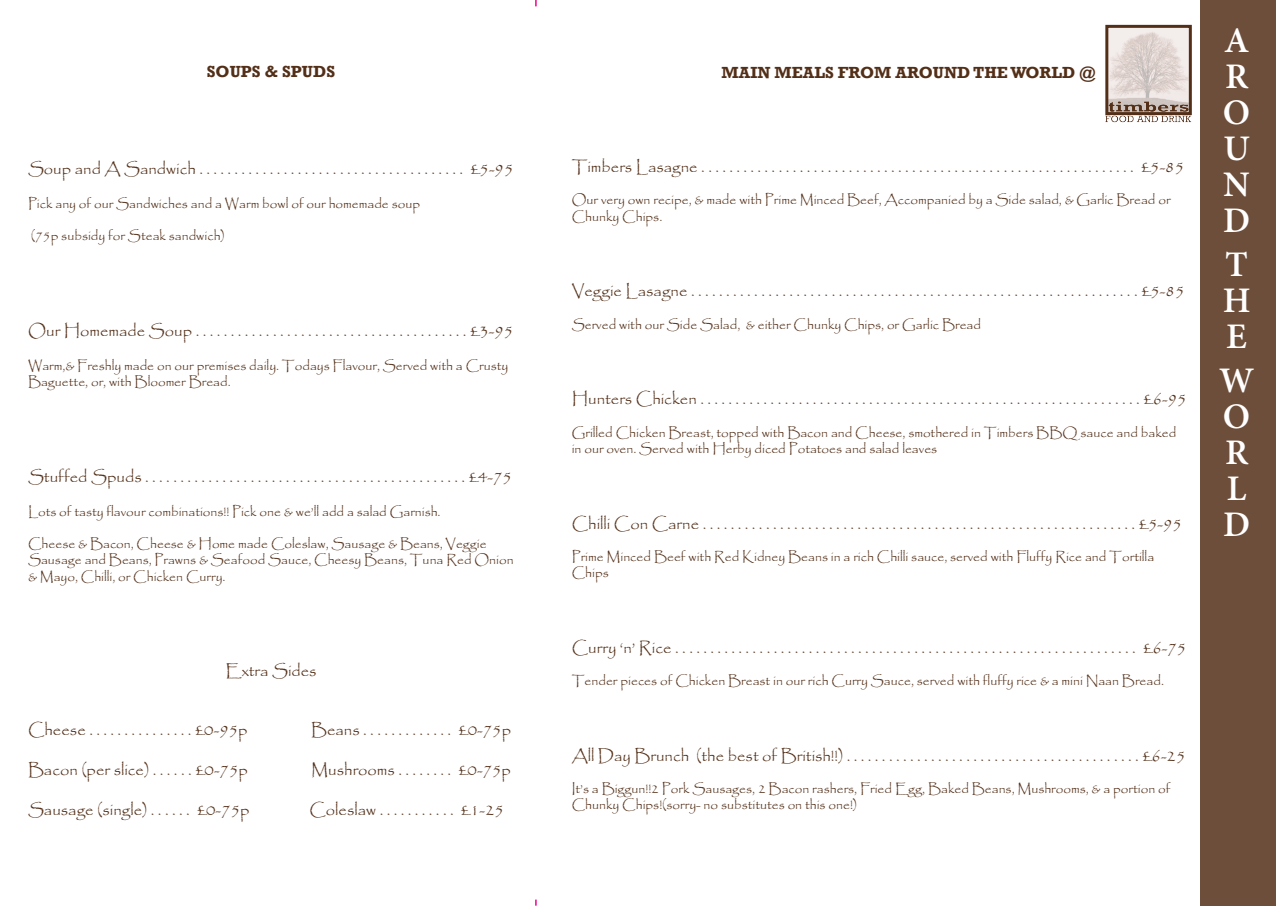
<style>
.page{position:relative;width:1276px;height:906px;background:#fff}
.page>*{position:absolute;margin:0;border:0;box-sizing:border-box;transform-origin:0 0}
.t1{font:600 36px/36px "Minion Pro";color:#fff;text-align:justify}
.t2{font:16.5px "Papyrus";color:#532f18}
.t3{font:700 16.5px "Rockwell";color:#532f18}
.t4{font:13.5px/16.2px "Papyrus";color:#532f18}
</style>
<div class="page">
<div style="left:1200px;top:0;width:76px;height:906px;background:#6d4e3b"></div>
<img style="left:1109px;top:29px;width:78px;height:70px">
<div style="left:1105px;top:25px;width:86px;height:90px;border:3px solid #532f18"></div>
<img style="left:1108px;top:99px;width:84px;height:16px">
<img style="left:1106px;top:115px;width:86px;height:8px">
<p class="t3" style="left:207px;top:62px;width:130px">SOUPS &amp; SPUDS</p>
<p class="t2" style="left:28px;top:158px;width:487px">Soup and A Sandwich . . . . . . . . . . . . . . . . . . . . . . . . . . . . . . . . . . . . . . £5-95</p>
<p class="t4" style="left:28px;top:195px;width:394px">Pick any of our Sandwiches and a Warm bowl of our homemade soup</p>
<p class="t4" style="left:31px;top:227px;width:195px">(75p subsidy for Steak sandwich)</p>
<p class="t2" style="left:28px;top:320px;width:487px">Our Homemade Soup . . . . . . . . . . . . . . . . . . . . . . . . . . . . . . . . . . . . . . . £3-95</p>
<p class="t4" style="left:28px;top:357px;width:482px">Warm,&amp; Freshly made on our premises daily. Todays Flavour, Served with a Crusty<br>Baguette, or, with Bloomer Bread.</p>
<p class="t2" style="left:28px;top:466px;width:485px">Stuffed Spuds . . . . . . . . . . . . . . . . . . . . . . . . . . . . . . . . . . . . . . . . . . . . . . £4-75</p>
<p class="t4" style="left:28px;top:503px;width:414px">Lots of tasty flavour combinations!! Pick one &amp; we’ll add a salad Garnish.</p>
<p class="t4" style="left:28px;top:535px;width:487px">Cheese &amp; Bacon, Cheese &amp; Home made Coleslaw, Sausage &amp; Beans, Veggie<br>Sausage and Beans, Prawns &amp; Seafood Sauce, Cheesy Beans, Tuna Red Onion &amp; Mayo, Chilli, or Chicken Curry.</p>
<p class="t2" style="left:225px;top:660px;width:93px">Extra Sides</p>
<p class="t2" style="left:28px;top:720px;width:221px">Cheese . . . . . . . . . . . . . . . £0-95p</p>
<p class="t2" style="left:311px;top:720px;width:202px">Beans . . . . . . . . . . . . . £0-75p</p>
<p class="t2" style="left:28px;top:759px;width:221px">Bacon (per slice) . . . . . . £0-75p</p>
<p class="t2" style="left:311px;top:759px;width:201px">Mushrooms . . . . . . . . £0-75p</p>
<p class="t2" style="left:28px;top:799px;width:223px">Sausage (single) . . . . . . £0-75p</p>
<p class="t2" style="left:309px;top:799px;width:196px">Coleslaw . . . . . . . . . . . £1-25</p>
<p class="t3" style="left:721px;top:62px;width:376px">MAIN MEALS FROM AROUND THE WORLD @</p>
<p class="t2" style="left:572px;top:157px;width:614px">Timbers Lasagne . . . . . . . . . . . . . . . . . . . . . . . . . . . . . . . . . . . . . . . . . . . . . . . . . . . . . . . . . . . . . . £5-85</p>
<p class="t4" style="left:572px;top:192px;width:600px">Our very own recipe, &amp; made with Prime Minced Beef, Accompanied by a Side salad, &amp; Garlic Bread or<br>Chunky Chips.</p>
<p class="t2" style="left:572px;top:281px;width:614px">Veggie Lasagne . . . . . . . . . . . . . . . . . . . . . . . . . . . . . . . . . . . . . . . . . . . . . . . . . . . . . . . . . . . . . . . . £5-85</p>
<p class="t4" style="left:572px;top:316px;width:411px">Served with our Side Salad, &amp; either Chunky Chips, or Garlic Bread</p>
<p class="t2" style="left:572px;top:389px;width:616px">Hunters Chicken . . . . . . . . . . . . . . . . . . . . . . . . . . . . . . . . . . . . . . . . . . . . . . . . . . . . . . . . . . . . . . . £6-95</p>
<p class="t4" style="left:572px;top:424px;width:606px">Grilled Chicken Breast, topped with Bacon and Cheese, smothered in Timbers BBQ sauce and baked in our oven. Served with Herby diced Potatoes and salad leaves</p>
<p class="t2" style="left:572px;top:513px;width:612px">Chilli Con Carne . . . . . . . . . . . . . . . . . . . . . . . . . . . . . . . . . . . . . . . . . . . . . . . . . . . . . . . . . . . . . . £5-95</p>
<p class="t4" style="left:572px;top:548px;width:584px">Prime Minced Beef with Red Kidney Beans in a rich Chilli sauce, served with Fluffy Rice and Tortilla<br>Chips</p>
<p class="t2" style="left:572px;top:637px;width:616px">Curry ‘n’ Rice . . . . . . . . . . . . . . . . . . . . . . . . . . . . . . . . . . . . . . . . . . . . . . . . . . . . . . . . . . . . . . . . . . £6-75</p>
<p class="t4" style="left:572px;top:672px;width:593px">Tender pieces of Chicken Breast in our rich Curry Sauce, served with fluffy rice &amp; a mini Naan Bread.</p>
<p class="t2" style="left:572px;top:745px;width:615px">All Day Brunch (the best of British!!) . . . . . . . . . . . . . . . . . . . . . . . . . . . . . . . . . . . . . . . . . . £6-25</p>
<p class="t4" style="left:572px;top:780px;width:600px">It’s a Biggun!!2 Pork Sausages, 2 Bacon rashers, Fried Egg, Baked Beans, Mushrooms, &amp; a portion of<br>Chunky Chips!(sorry- no substitutes on this one!)</p>
<h1 class="t1" style="left:1223px;top:22px;width:28px">A R O U N D</h1>
<h1 class="t1" style="left:1222px;top:246px;width:28px">T H E</h1>
<h1 class="t1" style="left:1219px;top:362px;width:36px;text-align:left">W<br>O<br>R<br>L<br>D</h1>
</div>
